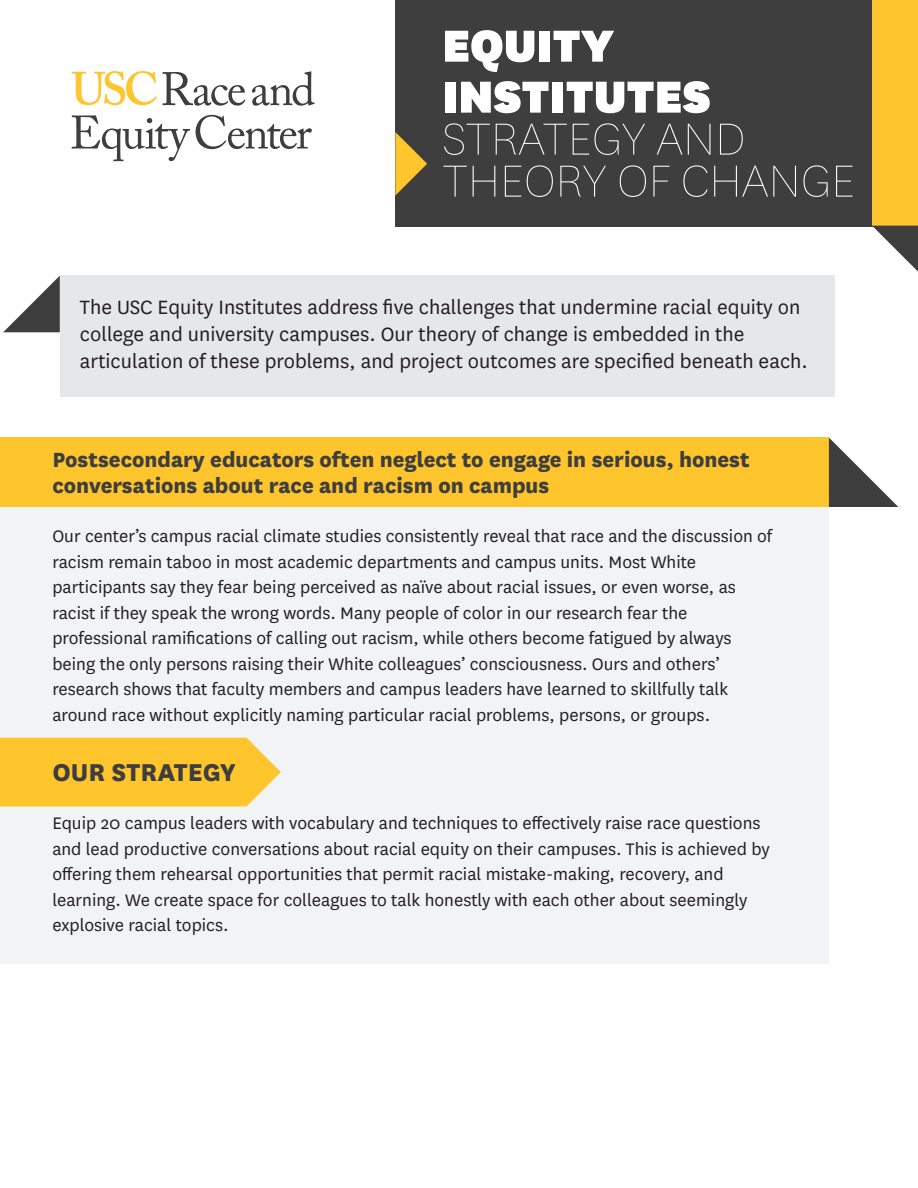
<style>
.page{position:relative;width:918px;height:1188px;background:#fff}
.page>*{position:absolute;margin:0;border:0;box-sizing:border-box;transform-origin:0 0}
.t1{font:100 52.5px/42px "National";color:#fff}
.t2{font:900 52.5px/51px "National";color:#fff}
.t3{font:800 28.5px "National";color:#3e3e3f}
.t4{font:800 24px/25.5px "National";color:#3e3e3f}
.t5{font:22.5px/27px "National";color:#231f20}
.t6{font:19.5px/25.5px "National";color:#231f20}
</style>
<div class="page">
<div style="left:0;top:489px;width:829px;height:475px;background:#f2f3f4"></div>
<div style="left:395px;top:0;width:523px;height:227px;background:#3e3e3f"></div>
<div style="left:872px;top:0;width:46px;height:226px;background:#ffc52d"></div>
<svg style="left:873px;top:227px;width:45px;height:45px"></svg>
<div style="left:0;top:438px;width:829px;height:69px;background:#ffc52d"></div>
<svg style="left:829px;top:438px;width:69px;height:69px"></svg>
<div style="left:60px;top:276px;width:775px;height:121px;background:#e6e7e9"></div>
<svg style="left:3px;top:276px;width:57px;height:56px"></svg>
<svg style="left:163px;top:72px;width:82px;height:34px"></svg>
<svg style="left:252px;top:71px;width:63px;height:35px"></svg>
<svg style="left:72px;top:71px;width:85px;height:34px"></svg>
<svg style="left:72px;top:115px;width:118px;height:46px"></svg>
<svg style="left:196px;top:115px;width:116px;height:34px"></svg>
<svg style="left:395px;top:132px;width:32px;height:64px"></svg>
<div style="left:0;top:738px;width:281px;height:68px;background:#ffc52d"></div>
<h1 class="t2" style="left:442px;top:17px;width:270px">EQUITY<br>INSTITUTES</h1>
<h1 class="t1" style="left:442px;top:117px;width:415px">STRATEGY AND<br>THEORY OF CHANGE</h1>
<p class="t5" style="left:80px;top:293px;width:729px">The USC Equity Institutes address five challenges that undermine racial equity on college and university campuses. Our theory of change is embedded in the articulation of these problems, and project outcomes are specified beneath each.</p>
<p class="t4" style="left:52px;top:445px;width:699px">Postsecondary educators often neglect to engage in serious, honest conversations about race and racism on campus</p>
<p class="t6" style="left:52px;top:522px;width:721px">Our center’s campus racial climate studies consistently reveal that race and the discussion of racism remain taboo in most academic departments and campus units. Most White participants say they fear being perceived as naïve about racial issues, or even worse, as racist if they speak the wrong words. Many people of color in our research fear the professional ramifications of calling out racism, while others become fatigued by always being the only persons raising their White colleagues’ consciousness. Ours and others’ research shows that faculty members and campus leaders have learned to skillfully talk around race without explicitly naming particular racial problems, persons, or groups.</p>
<h2 class="t3" style="left:52px;top:752px;width:185px">OUR STRATEGY</h2>
<p class="t6" style="left:52px;top:810px;width:719px">Equip 20 campus leaders with vocabulary and techniques to effectively raise race questions and lead productive conversations about racial equity on their campuses. This is achieved by offering them rehearsal opportunities that permit racial mistake-making, recovery, and learning. We create space for colleagues to talk honestly with each other about seemingly explosive racial topics.</p>
</div>
